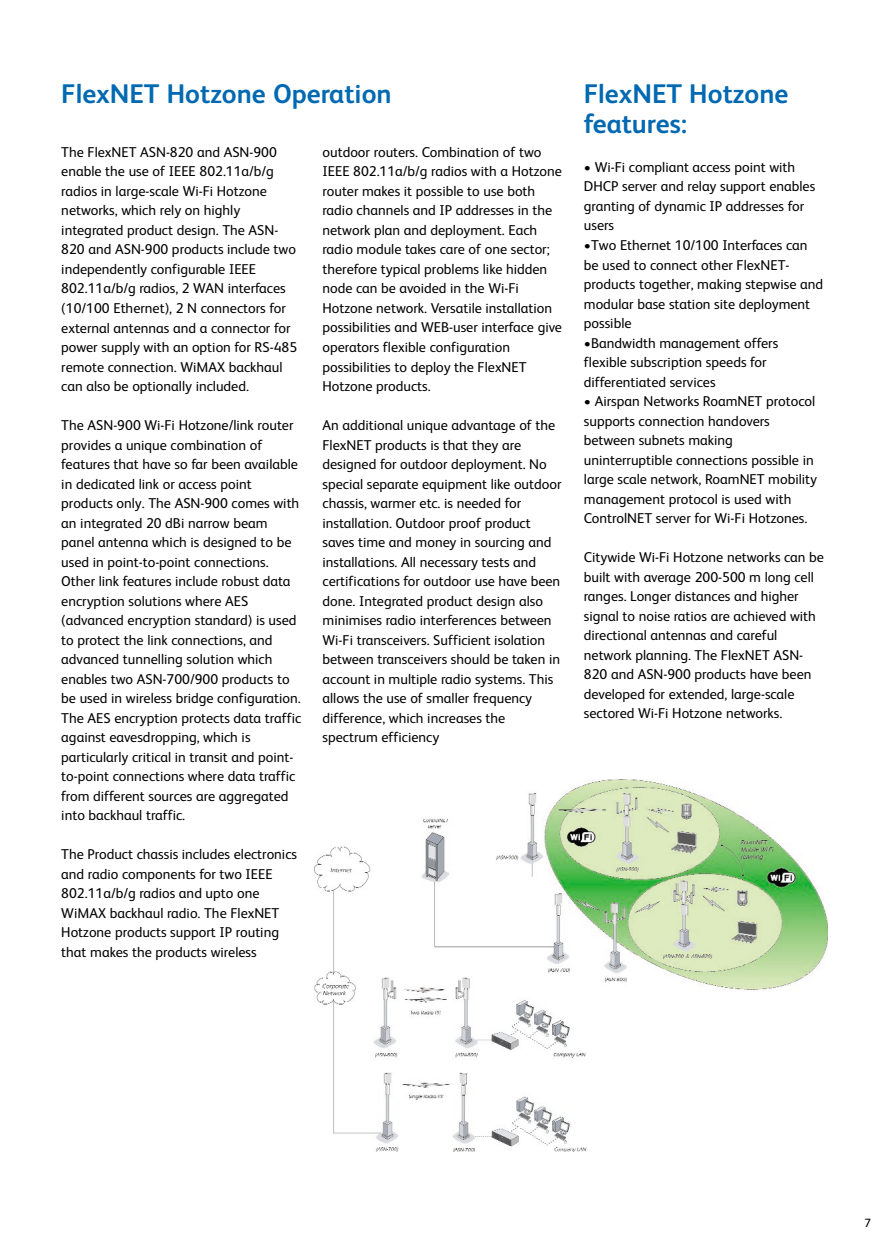
<style>
.page{position:relative;width:885px;height:1256px;background:#fff}
.page>*{position:absolute;margin:0;border:0;box-sizing:border-box;transform-origin:0 0}
.t1{font:700 27px/30px "FS Albert";color:#0169b1}
.t2{font:14.25px/19.5px "FS Albert";color:#000}
.t3{font:12px "FS Albert";color:#000}
</style>
<div class="page">
<svg style="left:314px;top:779px;width:514px;height:373px"></svg>
<h1 class="t1" style="left:61px;top:82px;width:332px">FlexNET Hotzone Operation</h1>
<p class="t2" style="left:61px;top:144px;width:237px">The FlexNET ASN-820 and ASN-900 enable the use of IEEE 802.11a/b/g radios in large-scale Wi-Fi Hotzone networks, which rely on highly integrated product design. The ASN-820 and ASN-900 products include two independently configurable IEEE 802.11a/b/g radios, 2 WAN interfaces (10/100 Ethernet), 2 N connectors for external antennas and a connector for power supply with an option for RS-485 remote connection. WiMAX backhaul can also be optionally included.</p>
<p class="t2" style="left:61px;top:417px;width:241px">The ASN-900 Wi-Fi Hotzone/link router provides a unique combination of features that have so far been available in dedicated link or access point products only. The ASN-900 comes with an integrated 20 dBi narrow beam panel antenna which is designed to be used in point-to-point connections.<br>Other link features include robust data encryption solutions where AES (advanced encryption standard) is used to protect the link connections, and advanced tunnelling solution which enables two ASN-700/900 products to be used in wireless bridge configuration.<br>The AES encryption protects data traffic against eavesdropping, which is particularly critical in transit and point&shy;to-point connections where data traffic from different sources are aggregated into backhaul traffic.</p>
<p class="t2" style="left:61px;top:846px;width:237px">The Product chassis includes electronics and radio components for two IEEE 802.11a/b/g radios and upto one WiMAX backhaul radio. The FlexNET Hotzone products support IP routing that makes the products wireless</p>
<p class="t2" style="left:323px;top:144px;width:241px">outdoor routers. Combination of two IEEE 802.11a/b/g radios with a Hotzone router makes it possible to use both radio channels and IP addresses in the network plan and deployment. Each radio module takes care of one sector; therefore typical problems like hidden node can be avoided in the Wi-Fi Hotzone network. Versatile installation possibilities and WEB-user interface give operators flexible configuration possibilities to deploy the FlexNET Hotzone products.</p>
<p class="t2" style="left:323px;top:417px;width:241px">An additional unique advantage of the FlexNET products is that they are designed for outdoor deployment. No special separate equipment like outdoor chassis, warmer etc. is needed for installation. Outdoor proof product saves time and money in sourcing and installations. All necessary tests and certifications for outdoor use have been done. Integrated product design also minimises radio interferences between Wi-Fi transceivers. Sufficient isolation between transceivers should be taken in account in multiple radio systems. This allows the use of smaller frequency difference, which increases the spectrum efficiency</p>
<h1 class="t1" style="left:584px;top:82px;width:206px">FlexNET Hotzone features:</h1>
<p class="t2" style="left:584px;top:159px;width:233px">• Wi-Fi compliant access point with<br>DHCP server and relay support enables granting of dynamic IP addresses for users</p>
<p class="t2" style="left:584px;top:237px;width:241px">•Two Ethernet 10/100 Interfaces can be used to connect other FlexNET&shy;products together, making stepwise and modular base station site deployment possible</p>
<p class="t2" style="left:584px;top:334px;width:196px">•Bandwidth management offers flexible subscription speeds for differentiated services</p>
<p class="t2" style="left:584px;top:393px;width:235px">• Airspan Networks RoamNET protocol supports connection handovers between subnets making uninterruptible connections possible in large scale network, RoamNET mobility management protocol is used with ControlNET server for Wi-Fi Hotzones.</p>
<p class="t2" style="left:584px;top:549px;width:242px">Citywide Wi-Fi Hotzone networks can be built with average 200-500 m long cell ranges. Longer distances and higher signal to noise ratios are achieved with directional antennas and careful network planning. The FlexNET ASN-820 and ASN-900 products have been developed for extended, large-scale sectored Wi-Fi Hotzone networks.</p>
<p class="t3" style="left:864px;top:1218px;width:8px">7</p>
</div>
